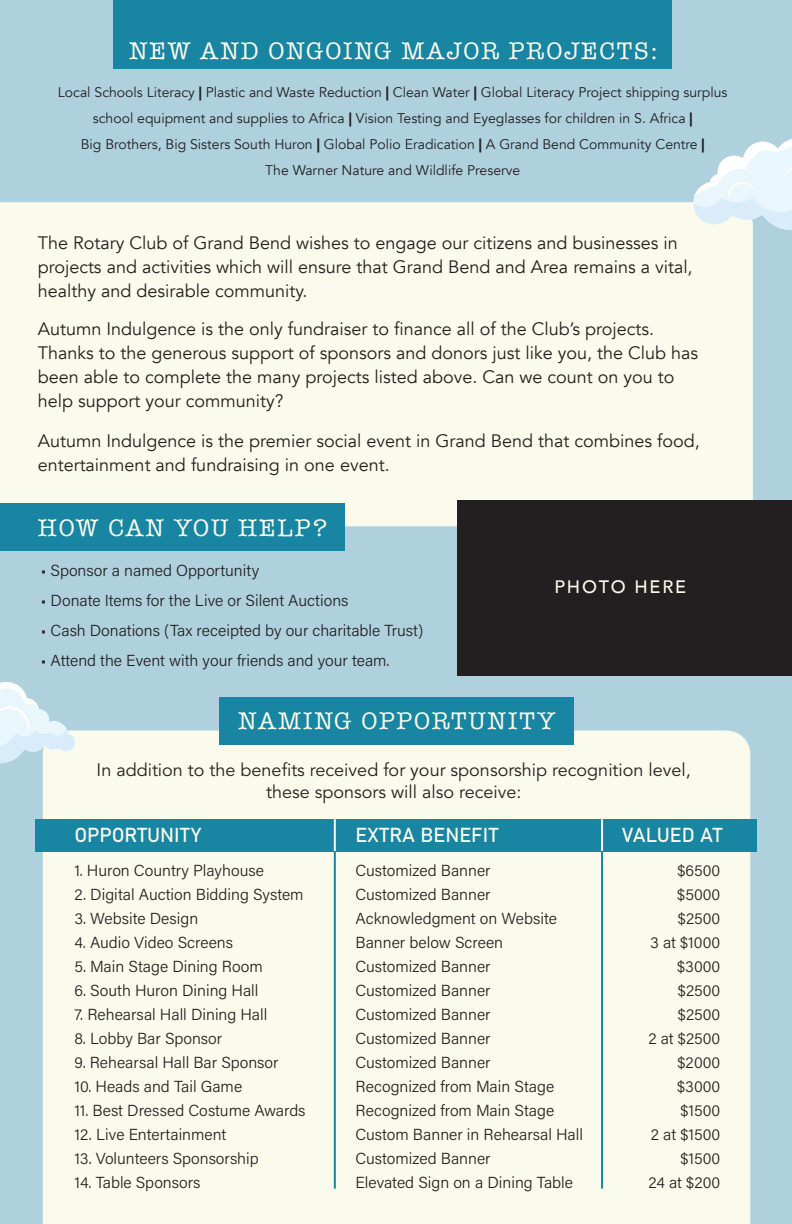
<style>
.page{position:relative;width:792px;height:1224px;background:#afd1de}
.page>*{position:absolute;margin:0;border:0;box-sizing:border-box;transform-origin:0 0}
.t1{font:24.4px "American Typewriter";letter-spacing:.075em;color:#fafbec}
.t2{font:20px "Bahnschrift";color:#fafbec}
.t3{font:18px/24px "Avenir";color:#231f20}
.t4{font:18px/22px "Avenir LT Std";color:#231f20;text-align:center}
.t5{font:500 18px "Avenir";letter-spacing:.1em;color:#fafbec}
.t6{font:300 16px/24px "Acumin Pro";color:#231f20}
.t7{font:14px/26px "Avenir";color:#231f20;text-align:center}
.s1{font-weight:900}
</style>
<div class="page">
<div style="left:43px;top:731px;width:707px;height:493px;background:#fafbec"></div>
<div style="left:0;top:202px;width:753px;height:324px;background:#fafbec"></div>
<div style="left:219px;top:697px;width:355px;height:48px;background:#1885a3"></div>
<div style="left:114px;top:0;width:558px;height:69px;background:#1885a3"></div>
<div style="left:0;top:503px;width:344px;height:48px;background:#1885a3"></div>
<div style="left:36px;top:819px;width:721px;height:32px;background:#1885a3"></div>
<svg style="left:0;top:682px;width:75px;height:82px"></svg>
<svg style="left:692px;top:139px;width:100px;height:92px"></svg>
<hr style="left:334px;top:819px;width:2px;height:370px;background:#1885a3">
<hr style="left:601px;top:819px;width:2px;height:370px;background:#1885a3">
<hr style="left:334px;top:819px;width:2px;height:32px;background:#fafbec">
<hr style="left:601px;top:819px;width:2px;height:32px;background:#fafbec">
<div style="left:457px;top:500px;width:335px;height:176px;background:#231f20"></div>
<h1 class="t1" style="left:129px;top:37px;width:530px">NEW AND ONGOING MAJOR PROJECTS:</h1>
<p class="t7" style="left:58px;top:79px;width:671px">Local Schools Literacy <span class="s1">|</span> Plastic and Waste Reduction <span class="s1">|</span> Clean Water <span class="s1">|</span> Global Literacy Project shipping surplus school equipment and supplies to Africa <span class="s1">|</span> Vision Testing and Eyeglasses for children in S. Africa <span class="s1">|<br></span>Big Brothers, Big Sisters South Huron <span class="s1">|</span> Global Polio Eradication <span class="s1">|</span> A Grand Bend Community Centre <span class="s1">|<br></span>The Warner Nature and Wildlife Preserve</p>
<p class="t3" style="left:38px;top:231px;width:656px">The Rotary Club of Grand Bend wishes to engage our citizens and businesses in projects and activities which will ensure that Grand Bend and Area remains a vital, healthy and desirable community.</p>
<p class="t3" style="left:38px;top:317px;width:662px">Autumn Indulgence is the only fundraiser to finance all of the Club’s projects.<br>Thanks to the generous support of sponsors and donors just like you, the Club has been able to complete the many projects listed above. Can we count on you to help support your community?</p>
<p class="t3" style="left:38px;top:429px;width:664px">Autumn Indulgence is the premier social event in Grand Bend that combines food, entertainment and fundraising in one event.</p>
<h1 class="t1" style="left:38px;top:514px;width:291px">HOW CAN YOU HELP?</h1>
<p class="t6" style="left:41px;top:558px;width:220px">• Sponsor a named Opportunity</p>
<p class="t6" style="left:41px;top:588px;width:309px">• Donate Items for the Live or Silent Auctions</p>
<p class="t6" style="left:41px;top:618px;width:384px">• Cash Donations (Tax receipted by our charitable Trust)</p>
<p class="t6" style="left:41px;top:648px;width:350px">• Attend the Event with your friends and your team.</p>
<p class="t5" style="left:554px;top:571px;width:133px">PHOTO HERE</p>
<h1 class="t1" style="left:238px;top:707px;width:319px">NAMING OPPORTUNITY</h1>
<p class="t4" style="left:97px;top:759px;width:596px">In addition to the benefits received for your sponsorship recognition level, these sponsors will also receive:</p>
<p class="t2" style="left:74px;top:820px;width:128px">OPPORTUNITY</p>
<p class="t6" style="left:74px;top:858px;width:191px">1. Huron Country Playhouse</p>
<p class="t6" style="left:74px;top:882px;width:231px">2. Digital Auction Bidding System</p>
<p class="t6" style="left:74px;top:906px;width:125px">3. Website Design</p>
<p class="t6" style="left:74px;top:930px;width:160px">4. Audio Video Screens</p>
<p class="t6" style="left:74px;top:954px;width:190px">5. Main Stage Dining Room</p>
<p class="t6" style="left:74px;top:978px;width:186px">6. South Huron Dining Hall</p>
<p class="t6" style="left:74px;top:1002px;width:194px">7. Rehearsal Hall Dining Hall</p>
<p class="t6" style="left:74px;top:1026px;width:149px">8. Lobby Bar Sponsor</p>
<p class="t6" style="left:74px;top:1050px;width:206px">9. Rehearsal Hall Bar Sponsor</p>
<p class="t6" style="left:74px;top:1074px;width:169px">10. Heads and Tail Game</p>
<p class="t6" style="left:74px;top:1098px;width:233px">11. Best Dressed Costume Awards</p>
<p class="t6" style="left:74px;top:1122px;width:153px">12. Live Entertainment</p>
<p class="t6" style="left:74px;top:1146px;width:186px">13. Volunteers Sponsorship</p>
<p class="t6" style="left:74px;top:1170px;width:127px">14. Table Sponsors</p>
<p class="t2" style="left:356px;top:820px;width:145px">EXTRA BENEFIT</p>
<p class="t2" style="left:622px;top:820px;width:102px">VALUED AT</p>
<p class="t6" style="left:356px;top:858px;width:229px">Customized Banner<br>Customized Banner<br>Acknowledgment on Website<br>Banner below Screen<br>Customized Banner<br>Customized Banner<br>Customized Banner<br>Customized Banner<br>Customized Banner<br>Recognized from Main Stage<br>Recognized from Main Stage<br>Custom Banner in Rehearsal Hall<br>Customized Banner<br>Elevated Sign on a Dining Table</p>
<p class="t6" style="left:648px;top:858px;width:73px;text-align:right">$6500 $5000 $2500<br>3 at $1000 $3000 $2500 $2500<br>2 at $2500 $2000 $3000 $1500<br>2 at $1500 $1500<br>24 at $200</p>
</div>
